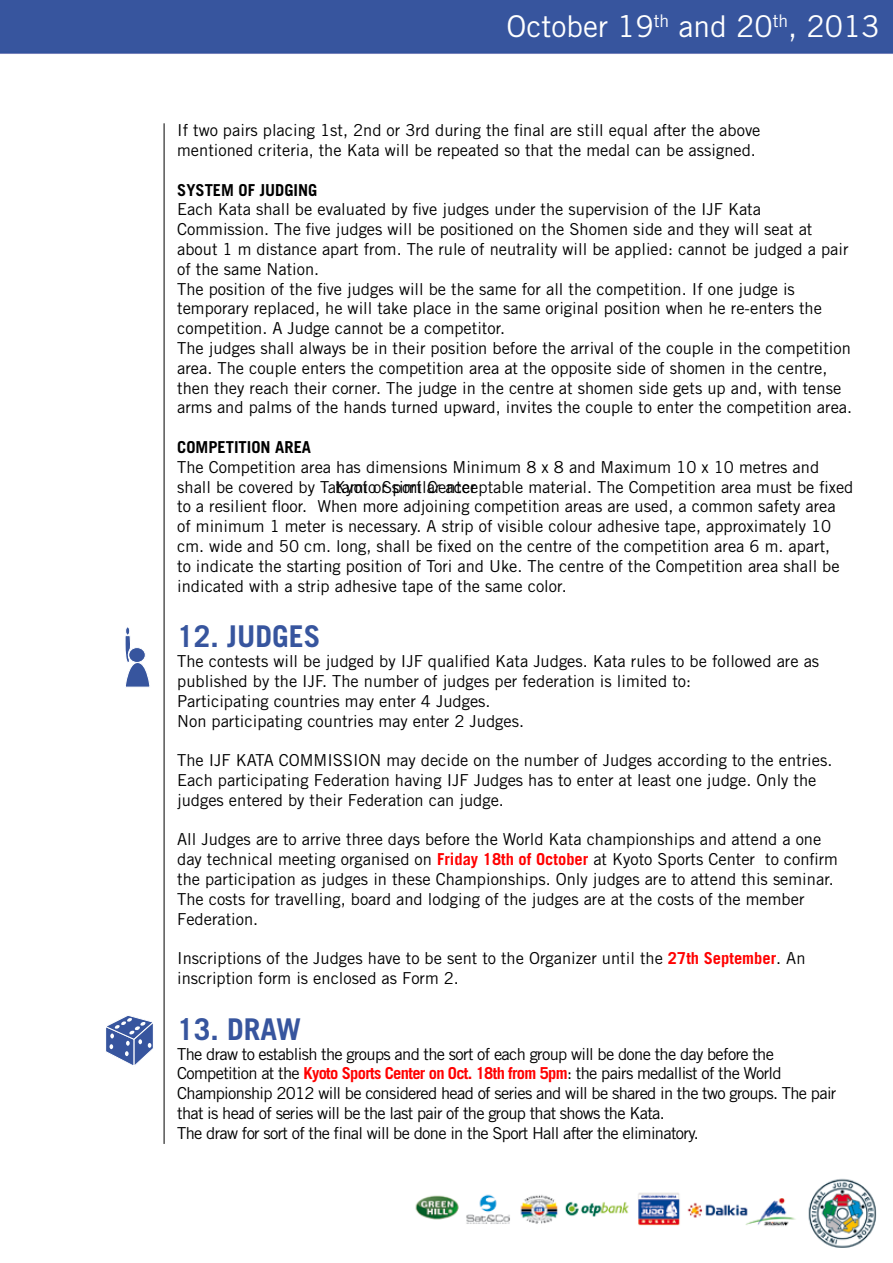
<style>
.page{position:relative;width:893px;height:1263px;background:#fff}
.page>*{position:absolute;margin:0;border:0;box-sizing:border-box;transform-origin:0 0}
.t1{font:30px "Trade Gothic";color:#fff}
.t2{font:700 30px "Trade Gothic";color:#37559e}
.t3{font:16.5px/19.8px "Trade Gothic";color:#000}
.t4{font:16.5px/19.8px "Trade Gothic";letter-spacing:-.04em;color:#000}
.t5{font:700 16.5px "Trade Gothic";color:#000}
.t6{font:16.5px "Trade Gothic";letter-spacing:.02em;color:#000}
.s1{font-weight:700;color:#f00}
</style>
<div class="page">
<img style="left:0;top:0;width:893px;height:1248px">
<hr style="left:164px;top:123px;width:1px;height:1021px;background:#000">
<svg style="left:124px;top:627px;width:27px;height:61px"></svg>
<div style="left:125px;top:626px;width:5px;height:9px;border:1px solid #fff;border-radius:50%"></div>
<svg style="left:104px;top:1014px;width:51px;height:54px"></svg>
<svg style="left:405px;top:500px;width:39px;height:36px"></svg>
<svg style="left:491px;top:875px;width:39px;height:37px"></svg>
<h1 class="t1" style="left:506px;top:9px;width:375px">October 19<sup>th</sup> and 20<sup>th</sup>, 2013</h1>
<p class="t3" style="left:177px;top:120px;width:585px">If two pairs placing 1st, 2nd or 3rd during the final are still equal after the above mentioned criteria, the Kata will be repeated so that the medal can be assigned.</p>
<p class="t5" style="left:177px;top:179px;width:142px">SYSTEM OF JUDGING</p>
<p class="t3" style="left:177px;top:199px;width:677px">Each Kata shall be evaluated by five judges under the supervision of the IJF Kata Commission. The five judges will be positioned on the Shomen side and they will seat at about 1 m distance apart from. The rule of neutrality will be applied: cannot be judged a pair of the same Nation.<br>The position of the five judges will be the same for all the competition. If one judge is temporary replaced, he will take place in the same original position when he re-enters the competition. A Judge cannot be a competitor.<br>The judges shall always be in their position before the arrival of the couple in the competition area. The couple enters the competition area at the opposite side of shomen in the centre, then they reach their corner. The judge in the centre at shomen side gets up and, with tense arms and palms of the hands turned upward, invites the couple to enter the competition area.</p>
<p class="t5" style="left:177px;top:437px;width:135px">COMPETITION AREA</p>
<p class="t3" style="left:177px;top:457px;width:678px">The Competition area has dimensions Minimum 8 x 8 and Maximum 10 x 10 metres and shall be covered by Tatami or similar acceptable material. The Competition area must be fixed to a resilient floor. When more adjoining competition areas are used, a common safety area of minimum 1 meter is necessary. A strip of visible colour adhesive tape, approximately 10 cm. wide and 50 cm. long, shall be fixed on the centre of the competition area 6 m. apart,<br>to indicate the starting position of Tori and Uke. The centre of the Competition area shall be indicated with a strip adhesive tape of the same color.</p>
<h1 class="t2" style="left:177px;top:618px;width:145px">12. JUDGES</h1>
<p class="t3" style="left:177px;top:651px;width:644px">The contests will be judged by IJF qualified Kata Judges. Kata rules to be followed are as published by the IJF. The number of judges per federation is limited to:<br>Participating countries may enter 4 Judges.<br>Non participating countries may enter 2 Judges.</p>
<p class="t3" style="left:177px;top:750px;width:657px">The IJF KATA COMMISSION may decide on the number of Judges according to the entries.<br>Each participating Federation having IJF Judges has to enter at least one judge. Only the judges entered by their Federation can judge.</p>
<p class="t3" style="left:177px;top:829px;width:662px">All Judges are to arrive three days before the World Kata championships and attend a one day technical meeting organised on <span class="s1">Friday 18th of October</span> at Kyoto Sports Center to confirm the participation as judges in these Championships. Only judges are to attend this seminar.<br>The costs for travelling, board and lodging of the judges are at the costs of the member Federation.</p>
<p class="t3" style="left:177px;top:948px;width:630px">Inscriptions of the Judges have to be sent to the Organizer until the <span class="s1">27th September</span>. An inscription form is enclosed as Form 2.</p>
<h1 class="t2" style="left:177px;top:1011px;width:125px">13. DRAW</h1>
<p class="t4" style="left:177px;top:1044px;width:661px">The draw to establish the groups and the sort of each group will be done the day before the Competition at the <span class="s1">Kyoto Sports Center on Oct. 18th from 5pm</span>: the pairs medallist of the World Championship 2012 will be considered head of series and will be shared in the two groups. The pair that is head of series will be the last pair of the group that shows the Kata.<br>The draw for sort of the final will be done in the Sport Hall after the eliminatory.</p>
<p class="t6" style="left:335px;top:478px;width:143px">Kyoto Sport Center</p>
</div>
